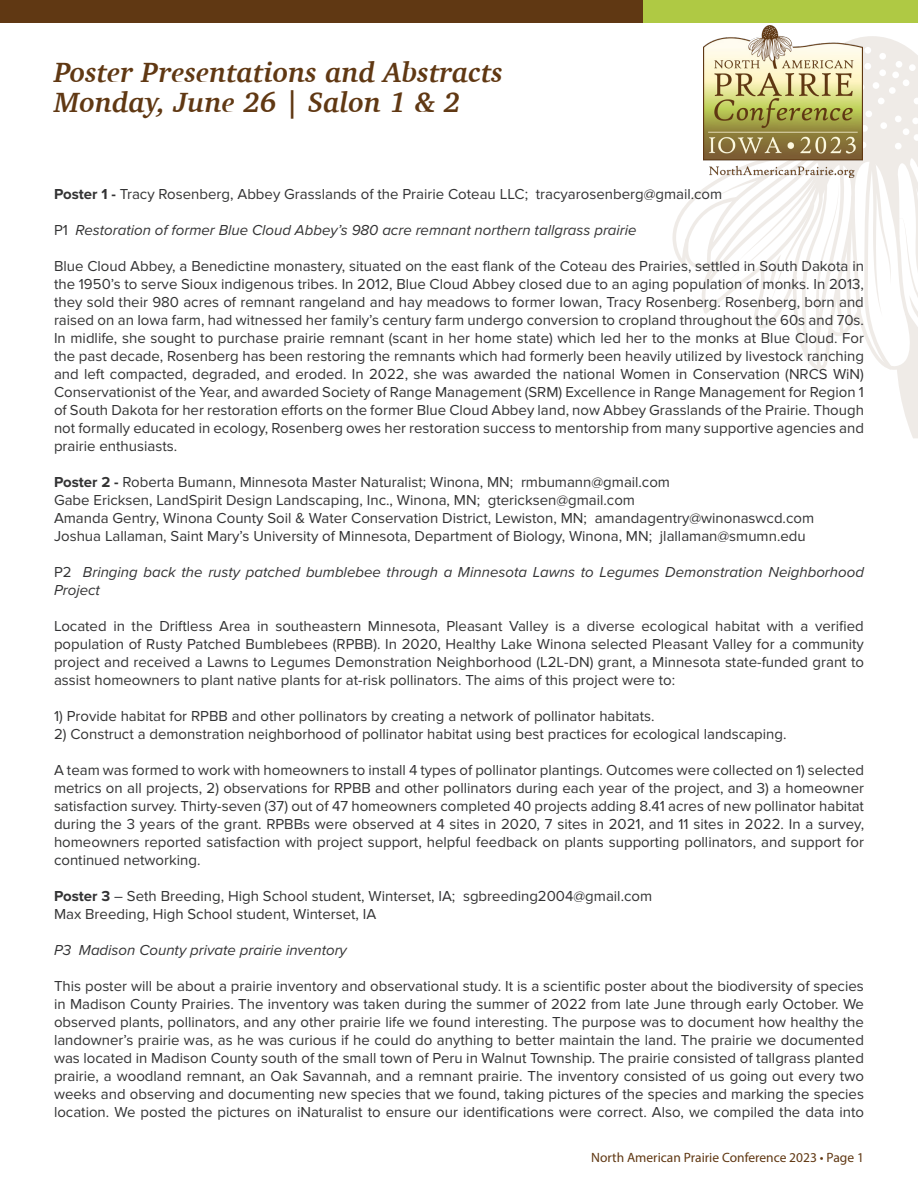
<style>
.page{position:relative;width:918px;height:1188px;background:#fff}
.page>*{position:absolute;margin:0;border:0;box-sizing:border-box;transform-origin:0 0}
.t1{font:italic 700 28.5px/30px "Charter";color:#603813}
.t2{font:15px/18px "Proxima Nova";color:#333334;text-align:justify}
.t3{font:italic 15px/18px "Proxima Nova";color:#333334}
.t4{font:13.5px "Myriad Pro";color:#603813}
.s1{font-weight:700}
.s2{font-style:normal}
</style>
<div class="page">
<svg style="left:672px;top:36px;width:246px;height:402px"></svg>
<div style="left:0;top:0;width:644px;height:23px;background:#603813"></div>
<div style="left:644px;top:0;width:274px;height:23px;background:#afc944"></div>
<img style="left:703px;top:25px;width:160px;height:153px">
<h1 class="t1" style="left:54px;top:57px;width:450px">Poster Presentations and Abstracts<br>Monday, June 26 | Salon 1 &amp; 2</h1>
<p class="t2" style="left:54px;top:185px;width:670px"><span class="s1">Poster 1 -</span> Tracy Rosenberg, Abbey Grasslands of the Prairie Coteau LLC; tracyarosenberg@gmail.com</p>
<p class="t3" style="left:54px;top:221px;width:584px"><span class="s2">P1</span> Restoration of former Blue Cloud Abbey’s 980 acre remnant northern tallgrass prairie</p>
<p class="t2" style="left:54px;top:257px;width:812px">Blue Cloud Abbey, a Benedictine monastery, situated on the east flank of the Coteau des Prairies, settled in South Dakota in the 1950’s to serve Sioux indigenous tribes. In 2012, Blue Cloud Abbey closed due to an aging population of monks. In 2013, they sold their 980 acres of remnant rangeland and hay meadows to former Iowan, Tracy Rosenberg. Rosenberg, born and raised on an Iowa farm, had witnessed her family’s century farm undergo conversion to cropland throughout the 60s and 70s.<br>In midlife, she sought to purchase prairie remnant (scant in her home state) which led her to the monks at Blue Cloud. For the past decade, Rosenberg has been restoring the remnants which had formerly been heavily utilized by livestock ranching and left compacted, degraded, and eroded. In 2022, she was awarded the national Women in Conservation (NRCS WiN)<br>Conservationist of the Year, and awarded Society of Range Management (SRM) Excellence in Range Management for Region 1 of South Dakota for her restoration efforts on the former Blue Cloud Abbey land, now Abbey Grasslands of the Prairie. Though not formally educated in ecology, Rosenberg owes her restoration success to mentorship from many supportive agencies and prairie enthusiasts.</p>
<p class="t2" style="left:54px;top:473px;width:762px;text-align:left"><span class="s1">Poster 2 -</span> Roberta Bumann, Minnesota Master Naturalist; Winona, MN; rmbumann@gmail.com<br>Gabe Ericksen, LandSpirit Design Landscaping, Inc., Winona, MN; gtericksen@gmail.com<br>Amanda Gentry, Winona County Soil &amp; Water Conservation District, Lewiston, MN; amandagentry@winonaswcd.com Joshua Lallaman, Saint Mary’s University of Minnesota, Department of Biology, Winona, MN; jlallaman@smumn.edu</p>
<p class="t3" style="left:54px;top:563px;width:812px"><span class="s2">P2</span> Bringing back the rusty patched bumblebee through a Minnesota Lawns to Legumes Demonstration Neighborhood<br>Project</p>
<p class="t2" style="left:54px;top:617px;width:812px">Located in the Driftless Area in southeastern Minnesota, Pleasant Valley is a diverse ecological habitat with a verified population of Rusty Patched Bumblebees (RPBB). In 2020, Healthy Lake Winona selected Pleasant Valley for a community project and received a Lawns to Legumes Demonstration Neighborhood (L2L-DN) grant, a Minnesota state-funded grant to assist homeowners to plant native plants for at-risk pollinators. The aims of this project were to:</p>
<p class="t2" style="left:54px;top:707px;width:602px">1) Provide habitat for RPBB and other pollinators by creating a network of pollinator habitats.</p>
<p class="t2" style="left:54px;top:725px;width:734px">2) Construct a demonstration neighborhood of pollinator habitat using best practices for ecological landscaping.</p>
<p class="t2" style="left:54px;top:761px;width:812px">A team was formed to work with homeowners to install 4 types of pollinator plantings. Outcomes were collected on 1) selected metrics on all projects, 2) observations for RPBB and other pollinators during each year of the project, and 3) a homeowner satisfaction survey. Thirty-seven (37) out of 47 homeowners completed 40 projects adding 8.41 acres of new pollinator habitat during the 3 years of the grant. RPBBs were observed at 4 sites in 2020, 7 sites in 2021, and 11 sites in 2022. In a survey, homeowners reported satisfaction with project support, helpful feedback on plants supporting pollinators, and support for continued networking.</p>
<p class="t2" style="left:54px;top:887px;width:600px"><span class="s1">Poster 3</span> – Seth Breeding, High School student, Winterset, IA; sgbreeding2004@gmail.com<br>Max Breeding, High School student, Winterset, IA</p>
<p class="t3" style="left:54px;top:941px;width:294px">P3 Madison County private prairie inventory</p>
<p class="t2" style="left:54px;top:977px;width:812px">This poster will be about a prairie inventory and observational study. It is a scientific poster about the biodiversity of species in Madison County Prairies. The inventory was taken during the summer of 2022 from late June through early October. We observed plants, pollinators, and any other prairie life we found interesting. The purpose was to document how healthy the landowner’s prairie was, as he was curious if he could do anything to better maintain the land. The prairie we documented was located in Madison County south of the small town of Peru in Walnut Township. The prairie consisted of tallgrass planted prairie, a woodland remnant, an Oak Savannah, and a remnant prairie. The inventory consisted of us going out every two weeks and observing and documenting new species that we found, taking pictures of the species and marking the species location. We posted the pictures on iNaturalist to ensure our identifications were correct. Also, we compiled the data into</p>
<p class="t4" style="left:591px;top:1149px;width:274px">North American Prairie Conference 2023 • Page 1</p>
</div>
